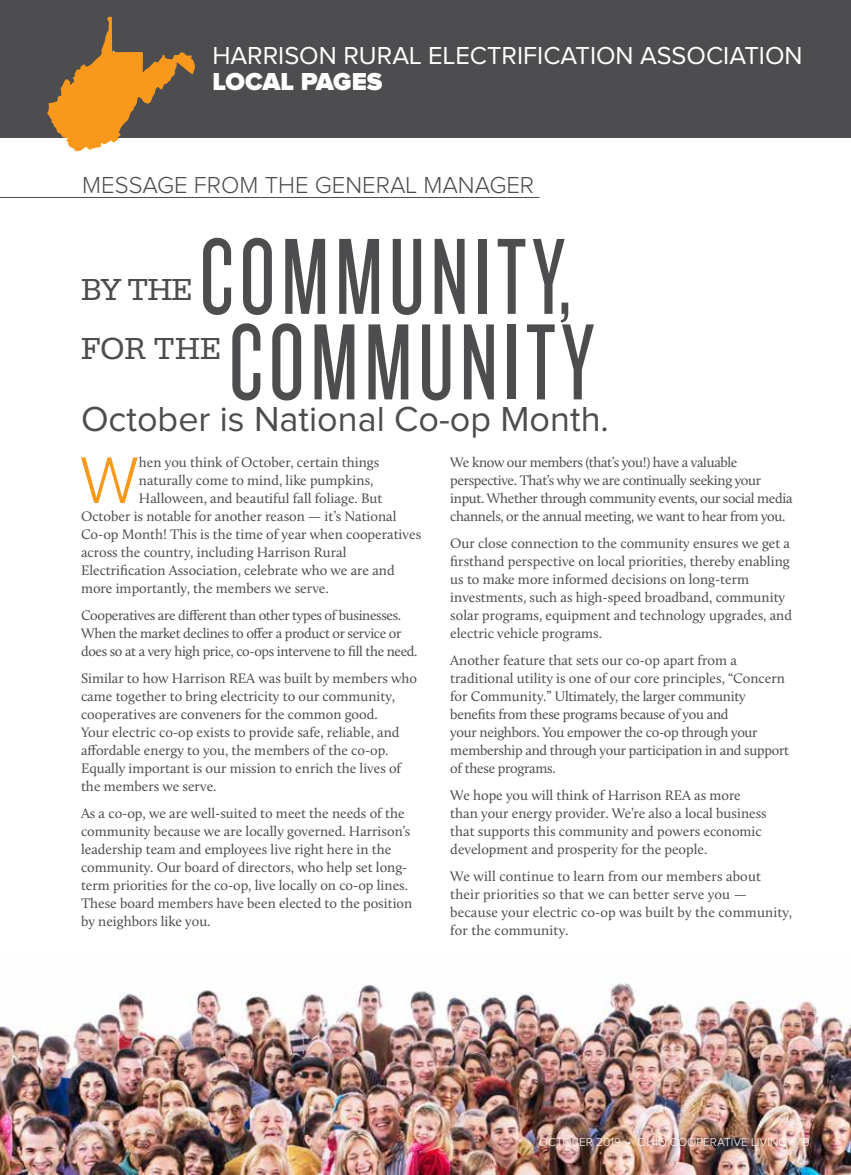
<style>
.page{position:relative;width:851px;height:1175px;background:#fff}
.page>*{position:absolute;margin:0;border:0;box-sizing:border-box;transform-origin:0 0}
.t1{font:112.5px "Knockout HTF27 Junior Bantamwt";letter-spacing:.05em;color:#4d4d4f}
.t2{font:300 68.25px "Proxima Nova";color:#f8991d}
.t3{font:36px "Proxima Nova";color:#4d4d4f}
.t4{font:31.5px "Serifa";letter-spacing:-.005em;color:#4d4d4f}
.t5{font:25.5px "Proxima Nova";color:#fff}
.t6{font:900 25.5px "Proxima Nova";letter-spacing:-.005em;color:#fff}
.t7{font:300 24px "Proxima Nova";color:#4d4d4f}
.t8{font:14.25px/18px "Calluna";color:#4d4d4f}
.t9{font:14.25px/18px "Calluna";letter-spacing:-.025em;color:#4d4d4f}
.t10{font:14.25px/18px "Calluna";letter-spacing:-.02em;color:#4d4d4f}
.t11{font:300 12px "Proxima Nova";color:#fff}
</style>
<div class="page">
<div style="left:0;top:0;width:850px;height:138px;background:#4d4d4f"></div>
<svg style="left:47px;top:16px;width:148px;height:135px"></svg>
<img style="left:0;top:983px;width:850px;height:191px">
<hr style="left:0;top:197px;width:539px;height:1px;background:#4d4d4f">
<h3 class="t5" style="left:212px;top:44px;width:591px">HARRISON RURAL ELECTRIFICATION ASSOCIATION</h3>
<h3 class="t6" style="left:212px;top:67px;width:172px">LOCAL PAGES</h3>
<h3 class="t7" style="left:82px;top:174px;width:453px">MESSAGE FROM THE GENERAL MANAGER</h3>
<h1 class="t1" style="left:199px;top:222px;width:373px">COMMUNITY,</h1>
<h3 class="t4" style="left:81px;top:331px;width:141px">FOR THE</h3>
<h3 class="t4" style="left:81px;top:272px;width:113px">BY THE</h3>
<h1 class="t1" style="left:229px;top:307px;width:366px">COMMUNITY</h1>
<h3 class="t3" style="left:81px;top:402px;width:529px">October is National Co-op Month.</h3>
<h2 class="t2" style="left:80px;top:449px;width:61px">W</h2>
<p class="t8" style="left:139px;top:453px;width:242px">hen you think of October, certain things</p>
<p class="t9" style="left:450px;top:453px;width:344px">We know our members (that’s you!) have a valuable perspective. That’s why we are continually seeking your input. Whether through community events, our social media channels, or the annual meeting, we want to hear from you.</p>
<p class="t8" style="left:450px;top:534px;width:343px">Our close connection to the community ensures we get a firsthand perspective on local priorities, thereby enabling us to make more informed decisions on long-term investments, such as high-speed broadband, community solar programs, equipment and technology upgrades, and electric vehicle programs.</p>
<p class="t10" style="left:450px;top:651px;width:340px">Another feature that sets our co-op apart from a traditional utility is one of our core principles, “Concern for Community.” Ultimately, the larger community benefits from these programs because of you and<br>your neighbors. You empower the co-op through your membership and through your participation in and support of these programs.</p>
<p class="t8" style="left:450px;top:786px;width:318px">We hope you will think of Harrison REA as more than your energy provider. We’re also a local business that supports this community and powers economic development and prosperity for the people.</p>
<p class="t8" style="left:450px;top:867px;width:343px">We will continue to learn from our members about their priorities so that we can better serve you — because your electric co-op was built by the community, for the community.</p>
<p class="t8" style="left:139px;top:471px;width:236px">naturally come to mind, like pumpkins,</p>
<p class="t8" style="left:139px;top:489px;width:245px">Halloween, and beautiful fall foliage. But</p>
<p class="t8" style="left:81px;top:507px;width:317px">October is notable for another reason — it’s National</p>
<p class="t8" style="left:81px;top:525px;width:341px">Co-op Month! This is the time of year when cooperatives</p>
<p class="t8" style="left:81px;top:543px;width:267px">across the country, including Harrison Rural</p>
<p class="t8" style="left:81px;top:561px;width:315px">Electrification Association, celebrate who we are and</p>
<p class="t8" style="left:81px;top:579px;width:249px">more importantly, the members we serve.</p>
<p class="t9" style="left:81px;top:606px;width:338px">Cooperatives are different than other types of businesses.<br>When the market declines to offer a product or service or does so at a very high price, co-ops intervene to fill the need.</p>
<p class="t8" style="left:81px;top:669px;width:337px">Similar to how Harrison REA was built by members who came together to bring electricity to our community, cooperatives are conveners for the common good.<br>Your electric co-op exists to provide safe, reliable, and affordable energy to you, the members of the co-op.<br>Equally important is our mission to enrich the lives of the members we serve.</p>
<p class="t8" style="left:81px;top:804px;width:333px">As a co-op, we are well-suited to meet the needs of the community because we are locally governed. Harrison’s leadership team and employees live right here in the community. Our board of directors, who help set long&shy;term priorities for the co-op, live locally on co-op lines.<br>These board members have been elected to the position by neighbors like you.</p>
<p class="t11" style="left:539px;top:1136px;width:272px">OCTOBER 2019 • OHIO COOPERATIVE LIVING 19</p>
</div>
